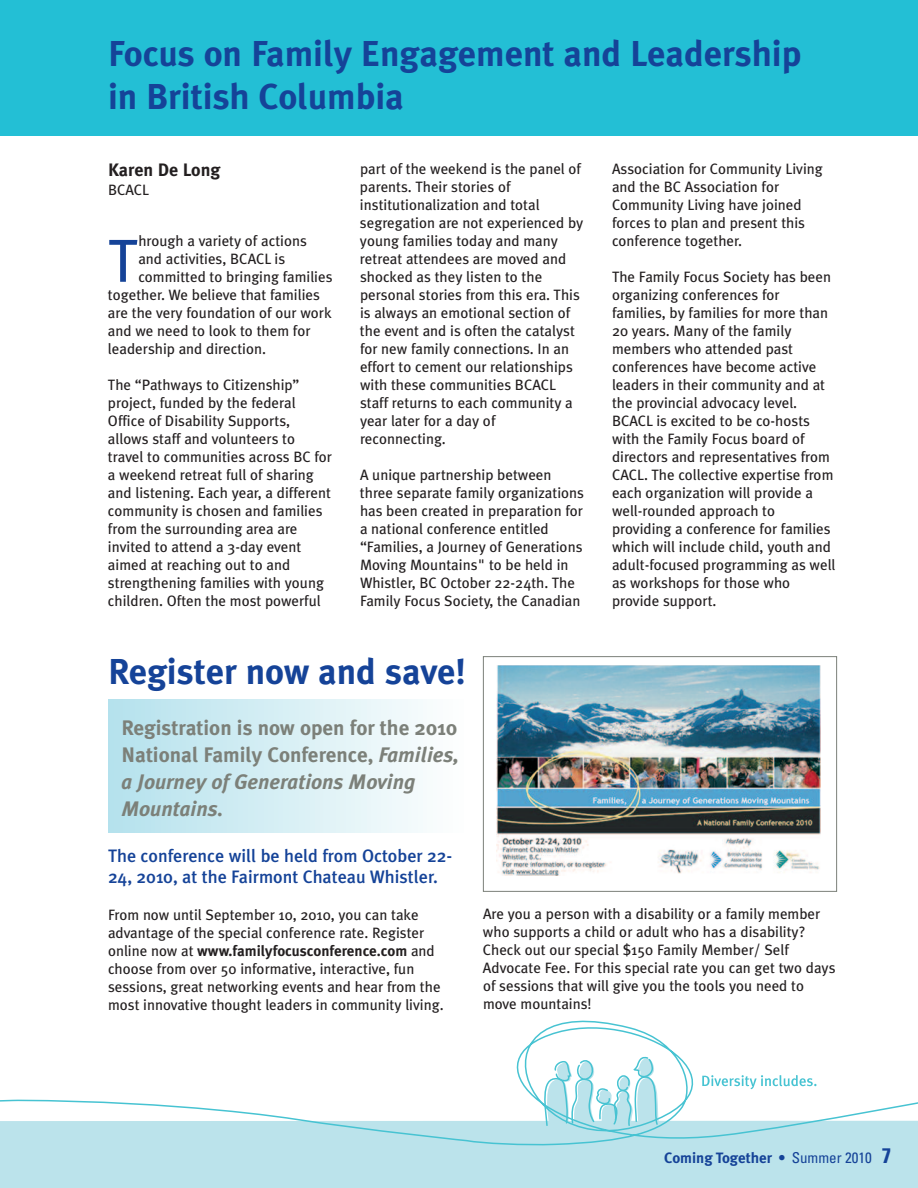
<style>
.page{position:relative;width:918px;height:1188px;background:#fff}
.page>*{position:absolute;margin:0;border:0;box-sizing:border-box;transform-origin:0 0}
.t1{font:60.75px "Meta Plus";color:#154398}
.t2{font:700 36px/43.2px "Meta Plus";color:#154398}
.t3{font:700 21px/27px "Meta Plus";color:#7c8079}
.t4{font:500 18px/21.6px "Meta Plus";color:#154398}
.t5{font:700 18px "Meta Plus";color:#231f20}
.t6{font:15px/18px "Meta Plus";color:#231f20}
.t7{font:700 15px "Meta Plus";color:#154398}
.s1{font-style:italic}
.s2{font-weight:700}
.s3{font-family:"Univers";font-stretch:condensed}
.s4{font-family:"Univers";font-weight:400;font-stretch:condensed}
.s5{font-family:"Univers";font-stretch:condensed;font-size:21px}
</style>
<div class="page">
<div style="left:108px;top:700px;width:357px;height:132px;background:linear-gradient(to right,#b4e1ec,#fdfefe)"></div>
<div style="left:0;top:0;width:918px;height:136px;background:#23bfd5"></div>
<div style="left:0;top:1171px;width:918px;height:17px;background:#bbe3eb"></div>
<svg style="left:0;top:1021px;width:918px;height:150px"></svg>
<svg style="left:702px;top:1075px;width:115px;height:14px"></svg>
<img style="left:496px;top:665px;width:325px;height:210px">
<div style="left:483px;top:656px;width:354px;height:236px;border:1px solid #7c8079"></div>
<h2 class="t2" style="left:108px;top:32px;width:695px">Focus on Family Engagement and Leadership in British Columbia</h2>
<p class="t5" style="left:108px;top:159px;width:114px">Karen De Long</p>
<p class="t6" style="left:108px;top:181px;width:43px">BCACL</p>
<h1 class="t1" style="left:108px;top:225px;width:32px">T</h1>
<p class="t6" style="left:138px;top:232px;width:170px">hrough a variety of actions</p>
<p class="t6" style="left:138px;top:250px;width:148px">and activities, BCACL is</p>
<p class="t6" style="left:138px;top:268px;width:196px">committed to bringing families</p>
<p class="t6" style="left:108px;top:286px;width:214px">together. We believe that families</p>
<p class="t6" style="left:108px;top:304px;width:225px">are the very foundation of our work</p>
<p class="t6" style="left:108px;top:322px;width:204px">and we need to look to them for</p>
<p class="t6" style="left:108px;top:340px;width:160px">leadership and direction.</p>
<p class="t6" style="left:108px;top:376px;width:226px">The “Pathways to Citizenship” project, funded by the federal<br>Office of Disability Supports, allows staff and volunteers to travel to communities across BC for a weekend retreat full of sharing and listening. Each year, a different community is chosen and families from the surrounding area are invited to attend a 3-day event aimed at reaching out to and strengthening families with young children. Often the most powerful</p>
<p class="t6" style="left:360px;top:160px;width:225px">part of the weekend is the panel of parents. Their stories of institutionalization and total segregation are not experienced by young families today and many retreat attendees are moved and shocked as they listen to the personal stories from this era. This is always an emotional section of the event and is often the catalyst for new family connections. In an effort to cement our relationships with these communities BCACL staff returns to each community a year later for a day of reconnecting.</p>
<p class="t6" style="left:360px;top:466px;width:226px">A unique partnership between three separate family organizations has been created in preparation for a national conference entitled “Families, a Journey of Generations Moving Mountains" to be held in Whistler, BC October 22-24th. The Family Focus Society, the Canadian</p>
<h2 class="t2" style="left:108px;top:650px;width:360px">Register now and save!</h2>
<h3 class="t3" style="left:121px;top:714px;width:339px">Registration is now open for the 2010<br>National Family Conference, <span class="s1">Families, a Journey of Generations Moving<br>Mountains.</span></h3>
<p class="t6" style="left:612px;top:160px;width:212px">Association for Community Living and the BC Association for<br>Community Living have joined forces to plan and present this conference together.</p>
<p class="t6" style="left:612px;top:268px;width:225px">The Family Focus Society has been organizing conferences for families, by families for more than<br>20 years. Many of the family members who attended past conferences have become active leaders in their community and at the provincial advocacy level.<br>BCACL is excited to be co-hosts with the Family Focus board of directors and representatives from<br>CACL. The collective expertise from each organization will provide a well-rounded approach to providing a conference for families which will include child, youth and adult-focused programming as well as workshops for those who provide support.</p>
<p class="t4" style="left:108px;top:845px;width:346px">The conference will be held from October 22-<br>24, 2010, at the Fairmont Chateau Whistler.</p>
<p class="t6" style="left:108px;top:906px;width:337px">From now until September 10, 2010, you can take advantage of the special conference rate. Register online now at <span class="s2">www.familyfocusconference.com</span> and choose from over 50 informative, interactive, fun sessions, great networking events and hear from the most innovative thought leaders in community living.</p>
<p class="t6" style="left:483px;top:905px;width:354px">Are you a person with a disability or a family member who supports a child or adult who has a disability?<br>Check out our special $150 Family Member/ Self Advocate Fee. For this special rate you can get two days of sessions that will give you the tools you need to move mountains!</p>
<p class="t7" style="left:664px;top:1149px;width:228px">Coming Together <span class="s3">•</span> <span class="s4">Summer 2010</span> <span class="s5">7</span></p>
</div>
